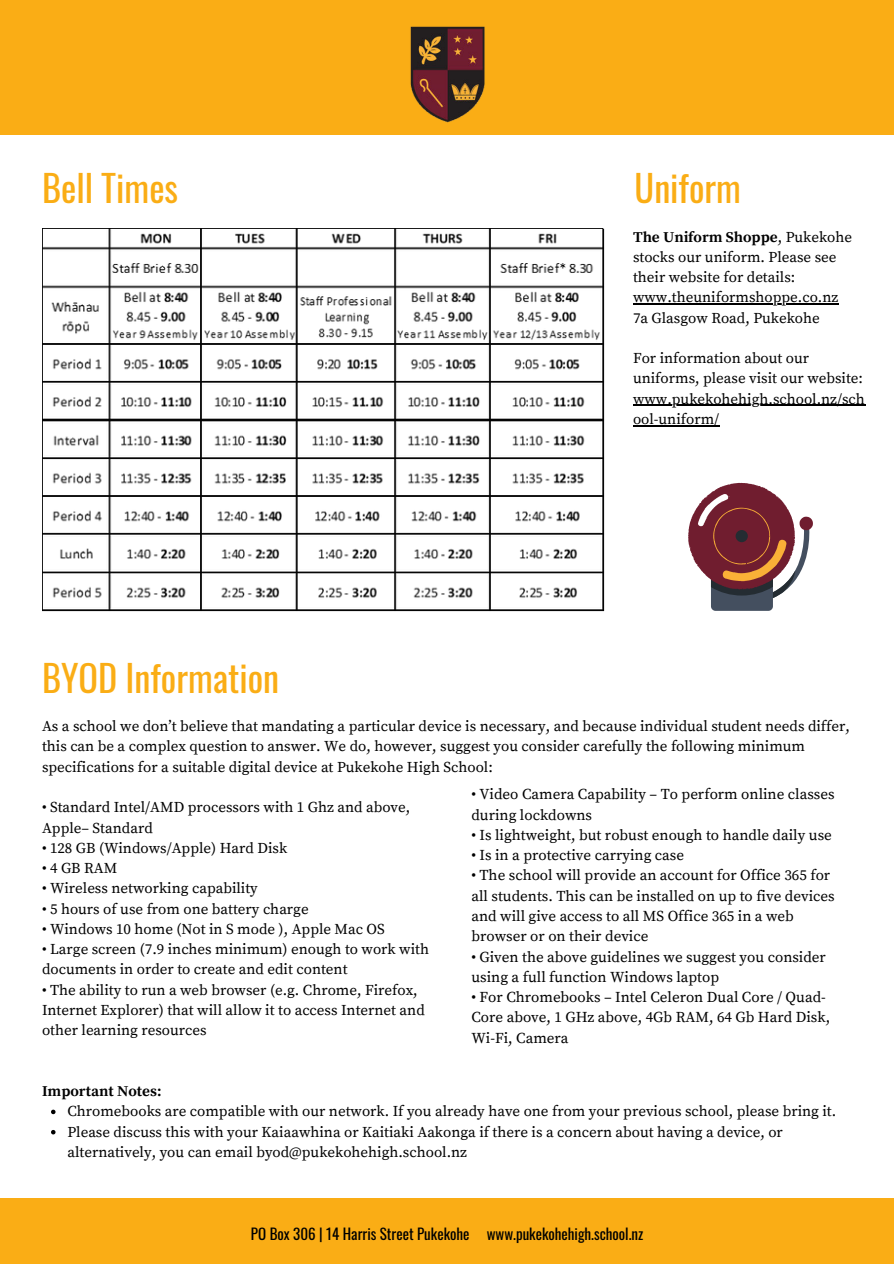
<style>
.page{position:relative;width:894px;height:1264px;background:#fff}
.page>*{position:absolute;margin:0;border:0;box-sizing:border-box;transform-origin:0 0}
.t1{font:36.3px "Oswald";color:#faad15}
.t2{font:15px/20.2px "Source Serif Pro";color:#000}
.t3{font:15px "Oswald";color:#000}
.t4{font:700 15px "Source Serif Pro";color:#000}
.s1{font-weight:700}
</style>
<div class="page">
<div style="left:0;top:1198px;width:893px;height:65px;background:#faad15"></div>
<div style="left:0;top:0;width:893px;height:134px;background:#faad15"></div>
<img style="left:410px;top:26px;width:75px;height:96px">
<img style="left:42px;top:228px;width:562px;height:383px">
<svg style="left:688px;top:482px;width:124px;height:129px"></svg>
<svg style="left:51px;top:1109px;width:4px;height:5px"></svg>
<svg style="left:51px;top:1130px;width:4px;height:4px"></svg>
<hr style="left:633px;top:303px;width:205px;height:1px;background:#000">
<hr style="left:633px;top:405px;width:231px;height:1px;background:#000">
<hr style="left:633px;top:425px;width:86px;height:1px;background:#000">
<h1 class="t1" style="left:42px;top:156px;width:138px">Bell Times</h1>
<h1 class="t1" style="left:42px;top:646px;width:239px">BYOD Information</h1>
<h1 class="t1" style="left:634px;top:156px;width:108px">Uniform</h1>
<p class="t2" style="left:633px;top:227px;width:220px"><span class="s1">The Uniform Shoppe</span>, Pukekohe stocks our uniform. Please see their website for details: www.theuniformshoppe.co.nz<br>7a Glasgow Road, Pukekohe</p>
<p class="t2" style="left:633px;top:348px;width:233px">For information about our uniforms, please visit our website: www.pukekohehigh.school.nz/sch ool-uniform/</p>
<p class="t2" style="left:42px;top:716px;width:809px">As a school we don’t believe that mandating a particular device is necessary, and because individual student needs differ, this can be a complex question to answer. We do, however, suggest you consider carefully the following minimum specifications for a suitable digital device at Pukekohe High School:</p>
<p class="t2" style="left:42px;top:797px;width:369px">• Standard Intel/AMD processors with 1 Ghz and above,<br>Apple– Standard</p>
<p class="t2" style="left:42px;top:838px;width:247px">• 128 GB (Windows/Apple) Hard Disk</p>
<p class="t2" style="left:42px;top:858px;width:77px">• 4 GB RAM</p>
<p class="t2" style="left:42px;top:878px;width:217px">• Wireless networking capability</p>
<p class="t2" style="left:42px;top:899px;width:268px">• 5 hours of use from one battery charge</p>
<p class="t2" style="left:42px;top:919px;width:344px">• Windows 10 home (Not in S mode ), Apple Mac OS</p>
<p class="t2" style="left:42px;top:939px;width:388px">• Large screen (7.9 inches minimum) enough to work with documents in order to create and edit content</p>
<p class="t2" style="left:42px;top:980px;width:384px">• The ability to run a web browser (e.g. Chrome, Firefox,<br>Internet Explorer) that will allow it to access Internet and other learning resources</p>
<p class="t2" style="left:471px;top:784px;width:364px">• Video Camera Capability – To perform online classes during lockdowns</p>
<p class="t2" style="left:471px;top:825px;width:362px">• Is lightweight, but robust enough to handle daily use</p>
<p class="t2" style="left:471px;top:845px;width:214px">• Is in a protective carrying case</p>
<p class="t2" style="left:471px;top:865px;width:364px">• The school will provide an account for Office 365 for all students. This can be installed on up to five devices and will give access to all MS Office 365 in a web browser or on their device</p>
<p class="t2" style="left:471px;top:947px;width:356px">• Given the above guidelines we suggest you consider using a full function Windows laptop</p>
<p class="t2" style="left:471px;top:987px;width:360px">• For Chromebooks – Intel Celeron Dual Core / Quad-<br>Core above, 1 GHz above, 4Gb RAM, 64 Gb Hard Disk,<br>Wi-Fi, Camera</p>
<p class="t4" style="left:42px;top:1082px;width:121px">Important Notes:</p>
<p class="t2" style="left:67px;top:1101px;width:770px">Chromebooks are compatible with our network. If you already have one from your previous school, please bring it.<br>Please discuss this with your Kaiaawhina or Kaitiaki Aakonga if there is a concern about having a device, or alternatively, you can email byod@pukekohehigh.school.nz</p>
<p class="t3" style="left:251px;top:1220px;width:394px">PO Box 306 | 14 Harris Street Pukekohe www.pukekohehigh.school.nz</p>
</div>
